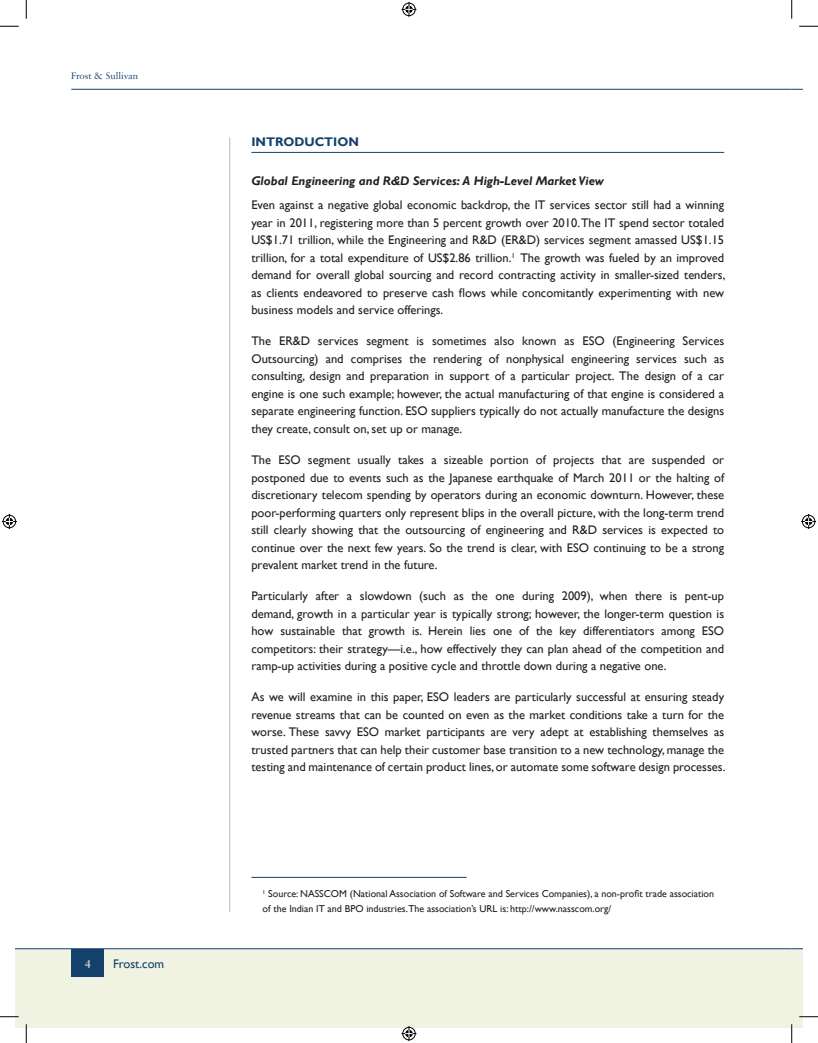
<style>
.page{position:relative;width:818px;height:1043px;background:#fff}
.page>*{position:absolute;margin:0;border:0;box-sizing:border-box;transform-origin:0 0}
.t1{font:12.5px/17.5px "Gill Sans";color:#231f20;text-align:justify}
.t2{font:italic 700 12.5px "Gill Sans";color:#231f20}
.t3{font:700 12.5px "Gill Sans";color:#13416b}
.t4{font:12.5px "Gill Sans";color:#13416b}
.t5{font:600 12.5px "Sabon MT Pro";color:#d6d5b6}
.t6{font:10px/15px "Gill Sans";color:#231f20}
.t7{font:10px "Sabon MT Pro";color:#13416b}
</style>
<div class="page">
<div style="left:15px;top:949px;width:776px;height:79px;background:#f1f3e2"></div>
<div style="left:791px;top:949px;width:11px;height:79px;background:#f1f3e2"></div>
<hr style="left:71px;top:89px;width:720px;height:1px;background:#13416b">
<hr style="left:15px;top:948px;width:776px;height:1px;background:#13416b">
<div style="left:71px;top:949px;width:33px;height:28px;background:#13416b"></div>
<hr style="left:229px;top:138px;width:1px;height:774px;background:#b0bacb">
<hr style="left:251px;top:152px;width:473px;height:1px;background:#13416b">
<hr style="left:251px;top:877px;width:215px;height:1px;background:#13416b">
<svg style="left:0;top:25px;width:19px;height:2px"></svg>
<svg style="left:799px;top:25px;width:19px;height:2px"></svg>
<svg style="left:0;top:1016px;width:19px;height:1px"></svg>
<svg style="left:799px;top:1015px;width:19px;height:2px"></svg>
<svg style="left:25px;top:0;width:2px;height:19px"></svg>
<svg style="left:25px;top:1024px;width:2px;height:18px"></svg>
<svg style="left:791px;top:0;width:1px;height:19px"></svg>
<svg style="left:791px;top:1024px;width:1px;height:18px"></svg>
<svg style="left:401px;top:2px;width:15px;height:15px"></svg>
<svg style="left:401px;top:1026px;width:15px;height:15px"></svg>
<svg style="left:2px;top:514px;width:15px;height:15px"></svg>
<svg style="left:801px;top:514px;width:15px;height:15px"></svg>
<p class="t7" style="left:71px;top:70px;width:68px">Frost &amp; Sullivan</p>
<p class="t5" style="left:85px;top:956px;width:7px">4</p>
<p class="t4" style="left:113px;top:956px;width:53px">Frost.com</p>
<p class="t3" style="left:251px;top:135px;width:109px">INTRODUCTION</p>
<p class="t2" style="left:251px;top:173px;width:354px">Global Engineering and R&amp;D Services: A High-Level Market View</p>
<p class="t1" style="left:251px;top:197px;width:475px">Even against a negative global economic backdrop, the IT services sector still had a winning year in 2011, registering more than 5 percent growth over 2010. The IT spend sector totaled US$1.71 trillion, while the Engineering and R&amp;D (ER&amp;D) services segment amassed US$1.15 trillion, for a total expenditure of US$2.86 trillion.<sup>1</sup> The growth was fueled by an improved demand for overall global sourcing and record contracting activity in smaller-sized tenders, as clients endeavored to preserve cash flows while concomitantly experimenting with new business models and service offerings.</p>
<p class="t1" style="left:251px;top:333px;width:474px">The ER&amp;D services segment is sometimes also known as ESO (Engineering Services Outsourcing) and comprises the rendering of nonphysical engineering services such as consulting, design and preparation in support of a particular project. The design of a car engine is one such example; however, the actual manufacturing of that engine is considered a separate engineering function. ESO suppliers typically do not actually manufacture the designs they create, consult on, set up or manage.</p>
<p class="t1" style="left:251px;top:451px;width:474px">The ESO segment usually takes a sizeable portion of projects that are suspended or postponed due to events such as the Japanese earthquake of March 2011 or the halting of discretionary telecom spending by operators during an economic downturn. However, these poor-performing quarters only represent blips in the overall picture, with the long-term trend still clearly showing that the outsourcing of engineering and R&amp;D services is expected to continue over the next few years. So the trend is clear, with ESO continuing to be a strong prevalent market trend in the future.</p>
<p class="t1" style="left:251px;top:587px;width:474px">Particularly after a slowdown (such as the one during 2009), when there is pent-up demand, growth in a particular year is typically strong; however, the longer-term question is how sustainable that growth is. Herein lies one of the key differentiators among ESO competitors: their strategy—i.e., how effectively they can plan ahead of the competition and ramp-up activities during a positive cycle and throttle down during a negative one.</p>
<p class="t1" style="left:251px;top:688px;width:475px">As we will examine in this paper, ESO leaders are particularly successful at ensuring steady revenue streams that can be counted on even as the market conditions take a turn for the worse. These savvy ESO market participants are very adept at establishing themselves as trusted partners that can help their customer base transition to a new technology, manage the testing and maintenance of certain product lines, or automate some software design processes.</p>
<p class="t6" style="left:262px;top:886px;width:453px"><sup>1</sup> Source: NASSCOM (National Association of Software and Services Companies), a non-profit trade association of the Indian IT and BPO industries.The association’s URL is: http://www.nasscom.org/</p>
</div>
